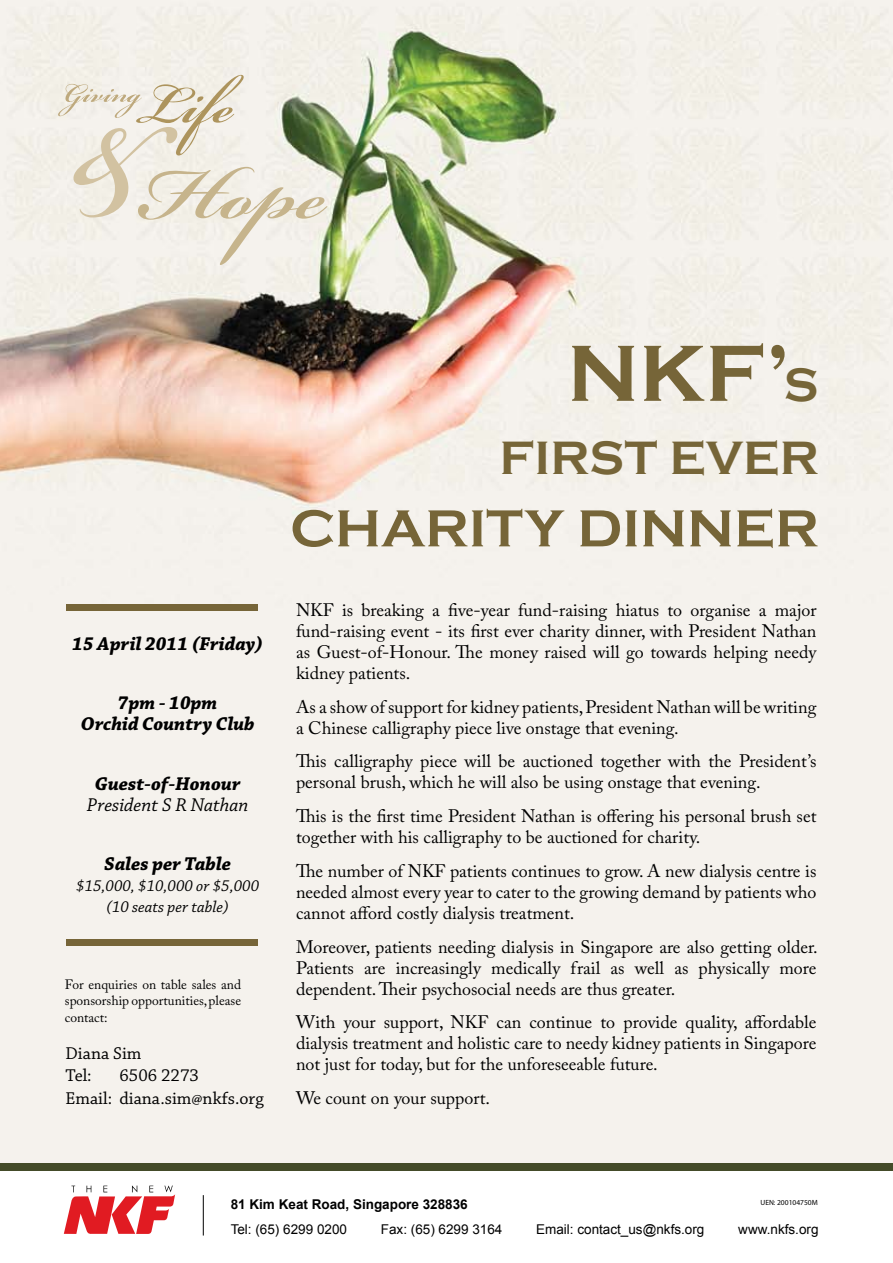
<style>
.page{position:relative;width:893px;height:1263px;background:#fff}
.page>*{position:absolute;margin:0;border:0;box-sizing:border-box;transform-origin:0 0}
.t1{font:700 82.5px "Copperplate Gothic";color:#766538}
.t2{font:700 54px "Copperplate Gothic";color:#766538}
.t3{font:700 48.15px "Copperplate Gothic";color:#766538}
.t4{font:italic 700 19.5px/21px "Chaparral Pro";color:#000;text-align:center}
.t5{font:italic 19.5px "Chaparral Pro";color:#000}
.t6{font:18px/21px "Adobe Caslon Pro";color:#000;text-align:justify}
.t7{font:18px/22.5px "Chaparral Pro";color:#000}
.t8{font:italic 16.5px/21px "Chaparral Pro";color:#000;text-align:center}
.t9{font:13.5px "Arial";color:#000}
.t10{font:13.5px/16.5px "Adobe Caslon Pro";color:#000;text-align:justify}
.t11{font:700 13.5px "Arial";color:#000}
.t12{font:7.5px "Myriad Pro";color:#000}
.s1{font-size:48.15px}
</style>
<div class="page">
<img style="left:0;top:0;width:893px;height:1163px">
<svg style="left:58px;top:75px;width:270px;height:190px;background:#e5e2d5"></svg>
<svg style="left:64px;top:1185px;width:111px;height:49px"></svg>
<div style="left:66px;top:604px;width:192px;height:6px;background:#766538"></div>
<div style="left:66px;top:939px;width:192px;height:7px;background:#766538"></div>
<hr style="left:203px;top:1195px;width:1px;height:40px;background:#000">
<div style="left:0;top:1163px;width:893px;height:7px;background:#444b29"></div>
<p class="t4" style="left:72px;top:634px;width:192px">15 April 2011 (Friday)</p>
<p class="t4" style="left:81px;top:694px;width:175px">7pm - 10pm<br>Orchid Country Club</p>
<p class="t4" style="left:95px;top:774px;width:147px">Guest-of-Honour</p>
<p class="t5" style="left:87px;top:794px;width:163px">President S R Nathan</p>
<p class="t4" style="left:104px;top:854px;width:128px">Sales per Table</p>
<p class="t8" style="left:76px;top:876px;width:184px">$15,000, $10,000 or $5,000 (10 seats per table)</p>
<p class="t10" style="left:65px;top:976px;width:178px">For enquiries on table sales and sponsorship opportunities, please contact:</p>
<p class="t7" style="left:65px;top:1042px;width:78px">Diana Sim<br>Tel:</p>
<p class="t7" style="left:65px;top:1065px;width:200px;text-indent:54px">6506 2273<br>Email: diana.sim@nkfs.org</p>
<h1 class="t1" style="left:567px;top:328px;width:253px">NKF’<span class="s1">S</span></h1>
<h3 class="t3" style="left:500px;top:431px;width:321px">FIRST EVER</h3>
<h2 class="t2" style="left:290px;top:499px;width:530px">CHARITY DINNER</h2>
<p class="t6" style="left:296px;top:599px;width:522px">NKF is breaking a five-year fund-raising hiatus to organise a major fund-raising event - its first ever charity dinner, with President Nathan as Guest-of-Honour. The money raised will go towards helping needy kidney patients.</p>
<p class="t6" style="left:296px;top:696px;width:522px">As a show of support for kidney patients, President Nathan will be writing a Chinese calligraphy piece live onstage that evening.</p>
<p class="t6" style="left:296px;top:751px;width:522px">This calligraphy piece will be auctioned together with the President’s personal brush, which he will also be using onstage that evening.</p>
<p class="t6" style="left:296px;top:805px;width:522px">This is the first time President Nathan is offering his personal brush set together with his calligraphy to be auctioned for charity.</p>
<p class="t6" style="left:296px;top:860px;width:522px">The number of NKF patients continues to grow. A new dialysis centre is needed almost every year to cater to the growing demand by patients who cannot afford costly dialysis treatment.</p>
<p class="t6" style="left:296px;top:936px;width:523px">Moreover, patients needing dialysis in Singapore are also getting older.<br>Patients are increasingly medically frail as well as physically more dependent. Their psychosocial needs are thus greater.</p>
<p class="t6" style="left:296px;top:1012px;width:522px">With your support, NKF can continue to provide quality, affordable dialysis treatment and holistic care to needy kidney patients in Singapore not just for today, but for the unforeseeable future.</p>
<p class="t6" style="left:296px;top:1087px;width:196px">We count on your support.</p>
<p class="t11" style="left:231px;top:1195px;width:239px">81 Kim Keat Road, Singapore 328836</p>
<p class="t9" style="left:231px;top:1220px;width:118px">Tel: (65) 6299 0200</p>
<p class="t9" style="left:381px;top:1220px;width:123px">Fax: (65) 6299 3164</p>
<p class="t9" style="left:536px;top:1220px;width:170px">Email: contact_us@nkfs.org</p>
<p class="t9" style="left:738px;top:1220px;width:82px">www.nkfs.org</p>
<p class="t12" style="left:760px;top:1198px;width:59px">UEN: 200104750M</p>
</div>
